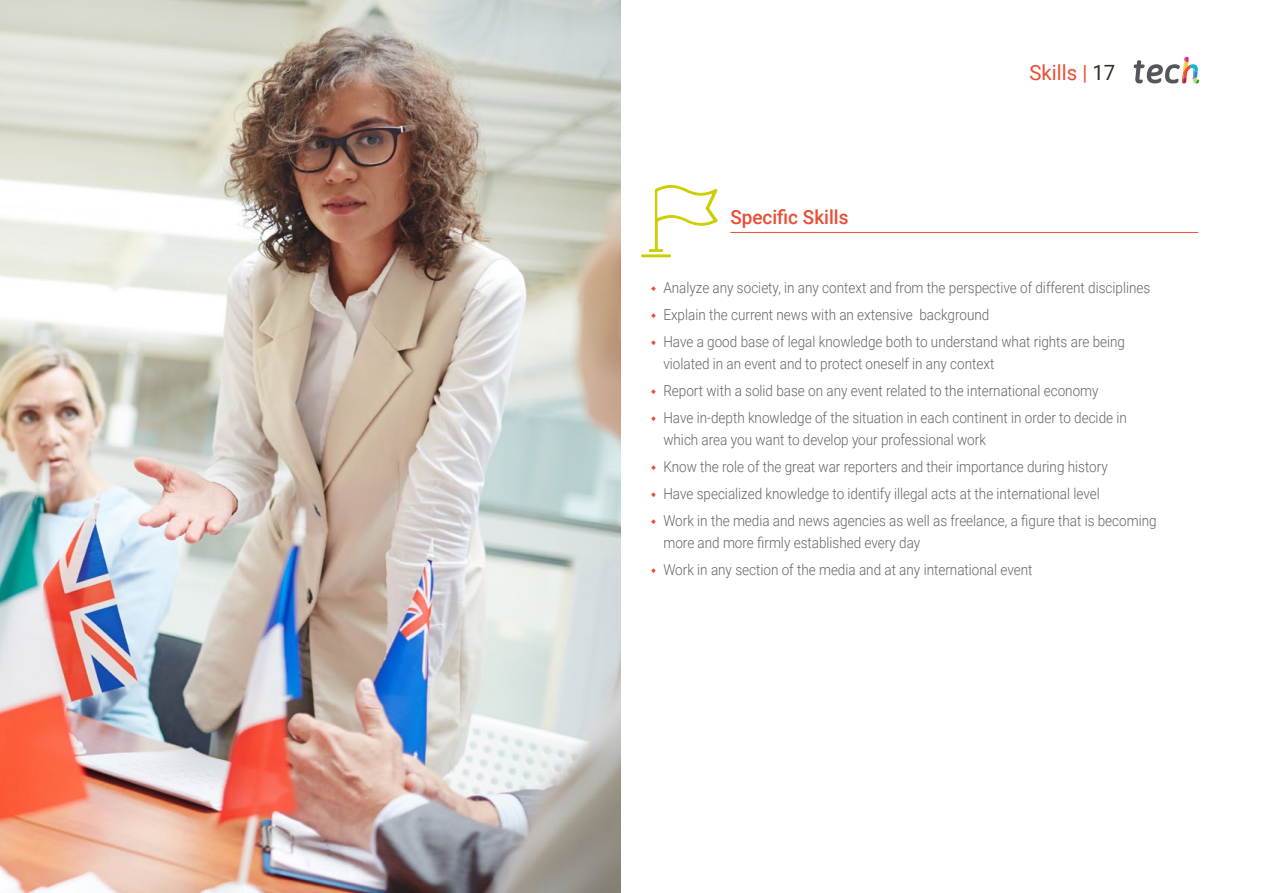
<style>
.page{position:relative;width:1263px;height:893px;background:#fff}
.page>*{position:absolute;margin:0;border:0;box-sizing:border-box;transform-origin:0 0}
.t1{font:21px "Roboto";color:#e94d35}
.t2{font:500 19.5px "Roboto";color:#e94d35}
.t3{font:300 15px/26.7px "Roboto";color:#61646a;scale:.9 1}
.s1{color:#312e20}
</style>
<div class="page">
<img style="left:0;top:0;width:621px;height:893px">
<svg style="left:1134px;top:57px;width:65px;height:27px"></svg>
<hr style="left:641px;top:254px;width:30px;height:3px;background:#cdce00">
<svg style="left:649px;top:185px;width:69px;height:67px"></svg>
<hr style="left:730px;top:232px;width:468px;height:1px;background:#e94d35">
<h2 class="t2" style="left:730px;top:203px;width:120px">Specific Skills</h2>
<h1 class="t1" style="left:1029px;top:57px;width:87px">Skills | <span class="s1">17</span></h1>
<p class="t3" style="left:663px;top:274px;width:542px">Analyze any society, in any context and from the perspective of different disciplines<br>Explain the current news with an extensive background<br>Have a good base of legal knowledge both to understand what rights are being</p>
<p class="t3" style="left:663px;top:350px;width:516px">violated in an event and to protect oneself in any context<br>Report with a solid base on any event related to the international economy<br>Have in-depth knowledge of the situation in each continent in order to decide in</p>
<p class="t3" style="left:663px;top:426px;width:550px">which area you want to develop your professional work<br>Know the role of the great war reporters and their importance during history<br>Have specialized knowledge to identify illegal acts at the international level<br>Work in the media and news agencies as well as freelance, a figure that is becoming</p>
<p class="t3" style="left:663px;top:529px;width:412px">more and more firmly established every day<br>Work in any section of the media and at any international event</p>
</div>
